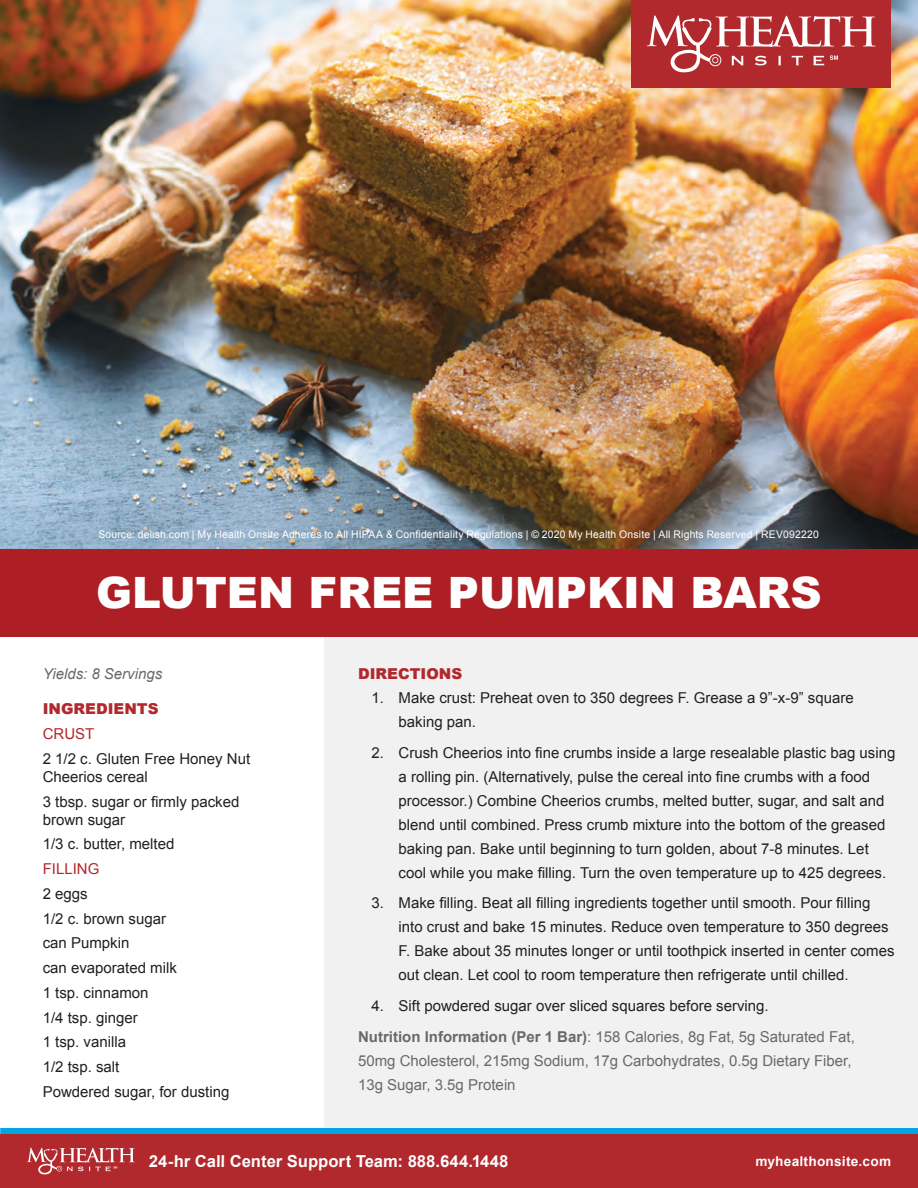
<style>
.page{position:relative;width:918px;height:1188px;background:#fff}
.page>*{position:absolute;margin:0;border:0;box-sizing:border-box;transform-origin:0 0}
.t1{font:900 43.2px "Arial";color:#fff}
.t2{font:700 16.5px "Arial";color:#fff}
.t3{font:15px/24px "Arial";color:#231f20}
.t4{font:15px/24px "Arial";color:#686a6a}
.t5{font:900 15px "Arial";color:#b1282d}
.t6{font:italic 15px "Arial";color:#686a6a}
.t7{font:15px "Arial";color:#b1282d}
.t8{font:700 13.5px "Arial";color:#fff}
.t9{font:10.5px "Arial";letter-spacing:.015em;color:#fff}
.s1{font-weight:700}
</style>
<div class="page">
<div style="left:324px;top:637px;width:594px;height:491px;background:#f0f1f0"></div>
<div style="left:0;top:1128px;width:918px;height:6px;background:#00a7e1"></div>
<img style="left:0;top:0;width:918px;height:549px">
<div style="left:632px;top:0;width:259px;height:88px;background:#b1282d"></div>
<svg style="left:647px;top:15px;width:229px;height:57px"></svg>
<div style="left:0;top:549px;width:918px;height:88px;background:#ad1f24"></div>
<div style="left:0;top:1134px;width:918px;height:54px;background:#b1282d"></div>
<svg style="left:27px;top:1148px;width:108px;height:26px"></svg>
<p class="t9" style="left:98px;top:528px;width:722px">Source: delish.com | My Health Onsite Adheres to All HIPAA &amp; Confidentiality Regulations | © 2020 My Health Onsite | All Rights Reserved | REV092220</p>
<p class="t1" style="left:96px;top:561px;width:727px">GLUTEN FREE PUMPKIN BARS</p>
<p class="t6" style="left:43px;top:664px;width:121px">Yields: 8 Servings</p>
<h5 class="t5" style="left:43px;top:698px;width:117px">INGREDIENTS</h5>
<p class="t7" style="left:43px;top:724px;width:53px">CRUST</p>
<p class="t3" style="left:43px;top:747px;width:209px">2 1/2 c. Gluten Free Honey Nut</p>
<p class="t3" style="left:43px;top:765px;width:107px">Cheerios cereal</p>
<p class="t3" style="left:43px;top:793px;width:198px;line-height:18px">3 tbsp. sugar or firmly packed brown sugar</p>
<p class="t3" style="left:43px;top:832px;width:133px">1/3 c. butter, melted</p>
<p class="t7" style="left:43px;top:859px;width:58px">FILLING</p>
<p class="t3" style="left:43px;top:882px;width:47px">2 eggs</p>
<p class="t3" style="left:43px;top:907px;width:125px">1/2 c. brown sugar</p>
<p class="t3" style="left:43px;top:931px;width:88px">can Pumpkin</p>
<p class="t3" style="left:43px;top:956px;width:136px">can evaporated milk</p>
<p class="t3" style="left:43px;top:981px;width:107px">1 tsp. cinnamon</p>
<p class="t3" style="left:43px;top:1005px;width:188px;line-height:24.8px">1/4 tsp. ginger<br>1 tsp. vanilla<br>1/2 tsp. salt<br>Powdered sugar, for dusting</p>
<p class="t5" style="left:358px;top:663px;width:106px">DIRECTIONS</p>
<p class="t3" style="left:399px;top:686px;width:457px;text-indent:-27px">1. Make crust: Preheat oven to 350 degrees F. Grease a 9”-x-9” square baking pan.</p>
<p class="t3" style="left:399px;top:740px;width:498px;text-indent:-27px">2. Crush Cheerios into fine crumbs inside a large resealable plastic bag using a rolling pin. (Alternatively, pulse the cereal into fine crumbs with a food processor.) Combine Cheerios crumbs, melted butter, sugar, and salt and blend until combined. Press crumb mixture into the bottom of the greased baking pan. Bake until beginning to turn golden, about 7-8 minutes. Let cool while you make filling. Turn the oven temperature up to 425 degrees.</p>
<p class="t3" style="left:399px;top:891px;width:492px;text-indent:-27px">3. Make filling. Beat all filling ingredients together until smooth. Pour filling into crust and bake 15 minutes. Reduce oven temperature to 350 degrees</p>
<p class="t3" style="left:399px;top:939px;width:498px">F. Bake about 35 minutes longer or until toothpick inserted in center comes out clean. Let cool to room temperature then refrigerate until chilled.</p>
<p class="t3" style="left:372px;top:994px;width:399px">4. Sift powdered sugar over sliced squares before serving.</p>
<p class="t4" style="left:358px;top:1025px;width:498px"><span class="s1">Nutrition Information (Per 1 Bar)</span>: 158 Calories, 8g Fat, 5g Saturated Fat,<br>50mg Cholesterol, 215mg Sodium, 17g Carbohydrates, 0.5g Dietary Fiber,<br>13g Sugar, 3.5g Protein</p>
<p class="t2" style="left:149px;top:1150px;width:362px">24-hr Call Center Support Team: 888.644.1448</p>
<p class="t8" style="left:755px;top:1152px;width:137px">myhealthonsite.com</p>
</div>
